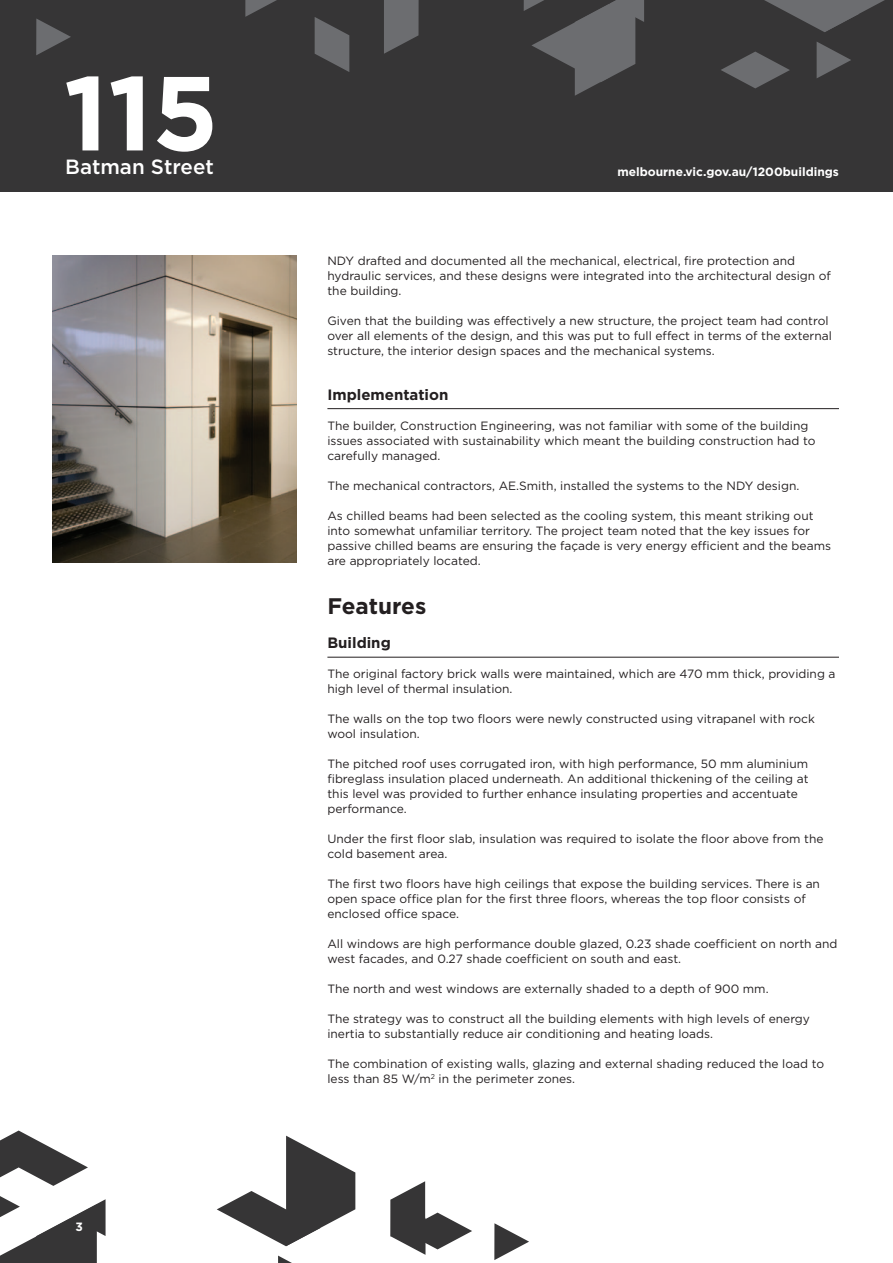
<style>
.page{position:relative;width:893px;height:1263px;background:#fff}
.page>*{position:absolute;margin:0;border:0;box-sizing:border-box;transform-origin:0 0}
.t1{font:700 105px "Gotham";color:#fff}
.t2{font:700 22.5px "Gotham";color:#231f20}
.t3{font:500 20.55px "Gotham";color:#fff}
.t4{font:700 15px "Gotham";color:#231f20}
.t5{font:12px/15px "Gotham";color:#231f20}
.t6{font:700 12px "Gotham";color:#fff}
</style>
<div class="page">
<div style="left:0;top:0;width:893px;height:191px;background:#363536"></div>
<svg style="left:524px;top:0;width:120px;height:96px"></svg>
<svg style="left:245px;top:0;width:32px;height:17px"></svg>
<svg style="left:315px;top:17px;width:34px;height:55px"></svg>
<svg style="left:384px;top:0;width:35px;height:54px"></svg>
<svg style="left:36px;top:18px;width:35px;height:37px"></svg>
<svg style="left:817px;top:42px;width:34px;height:36px"></svg>
<svg style="left:721px;top:52px;width:69px;height:36px"></svg>
<svg style="left:764px;top:0;width:121px;height:32px"></svg>
<svg style="left:0;top:1130px;width:88px;height:56px"></svg>
<svg style="left:0;top:1196px;width:106px;height:67px"></svg>
<svg style="left:278px;top:1255px;width:14px;height:8px"></svg>
<svg style="left:494px;top:1223px;width:35px;height:37px"></svg>
<svg style="left:217px;top:1136px;width:138px;height:110px"></svg>
<svg style="left:390px;top:1181px;width:82px;height:74px"></svg>
<hr style="left:327px;top:408px;width:512px;height:1px;background:#231f20">
<hr style="left:327px;top:657px;width:512px;height:1px;background:#231f20">
<img style="left:52px;top:255px;width:245px;height:307px">
<h1 class="t1" style="left:64px;top:50px;width:156px">115</h1>
<h3 class="t3" style="left:65px;top:154px;width:150px">Batman Street</h3>
<p class="t6" style="left:75px;top:1220px;width:9px">3</p>
<p class="t6" style="left:617px;top:165px;width:223px">melbourne.vic.gov.au/1200buildings</p>
<p class="t5" style="left:327px;top:253px;width:505px">NDY drafted and documented all the mechanical, electrical, fire protection and hydraulic services, and these designs were integrated into the architectural design of the building.</p>
<p class="t5" style="left:327px;top:313px;width:506px">Given that the building was effectively a new structure, the project team had control over all elements of the design, and this was put to full effect in terms of the external structure, the interior design spaces and the mechanical systems.</p>
<p class="t4" style="left:327px;top:385px;width:123px">Implementation</p>
<p class="t5" style="left:327px;top:418px;width:490px">The builder, Construction Engineering, was not familiar with some of the building issues associated with sustainability which meant the building construction had to carefully managed.</p>
<p class="t5" style="left:327px;top:478px;width:473px">The mechanical contractors, AE.Smith, installed the systems to the NDY design.</p>
<p class="t5" style="left:327px;top:508px;width:505px">As chilled beams had been selected as the cooling system, this meant striking out into somewhat unfamiliar territory. The project team noted that the key issues for passive chilled beams are ensuring the façade is very energy efficient and the beams are appropriately located.</p>
<h2 class="t2" style="left:327px;top:592px;width:100px">Features</h2>
<p class="t4" style="left:327px;top:634px;width:65px">Building</p>
<p class="t5" style="left:327px;top:666px;width:510px">The original factory brick walls were maintained, which are 470 mm thick, providing a high level of thermal insulation.</p>
<p class="t5" style="left:327px;top:711px;width:489px">The walls on the top two floors were newly constructed using vitrapanel with rock wool insulation.</p>
<p class="t5" style="left:327px;top:756px;width:483px">The pitched roof uses corrugated iron, with high performance, 50 mm aluminium fibreglass insulation placed underneath. An additional thickening of the ceiling at this level was provided to further enhance insulating properties and accentuate performance.</p>
<p class="t5" style="left:327px;top:831px;width:498px">Under the first floor slab, insulation was required to isolate the floor above from the cold basement area.</p>
<p class="t5" style="left:327px;top:876px;width:494px">The first two floors have high ceilings that expose the building services. There is an open space office plan for the first three floors, whereas the top floor consists of enclosed office space.</p>
<p class="t5" style="left:327px;top:936px;width:512px">All windows are high performance double glazed, 0.23 shade coefficient on north and west facades, and 0.27 shade coefficient on south and east.</p>
<p class="t5" style="left:327px;top:981px;width:443px">The north and west windows are externally shaded to a depth of 900 mm.</p>
<p class="t5" style="left:327px;top:1011px;width:484px">The strategy was to construct all the building elements with high levels of energy inertia to substantially reduce air conditioning and heating loads.</p>
<p class="t5" style="left:327px;top:1056px;width:498px">The combination of existing walls, glazing and external shading reduced the load to less than 85 W/m<sup>2</sup> in the perimeter zones.</p>
</div>
